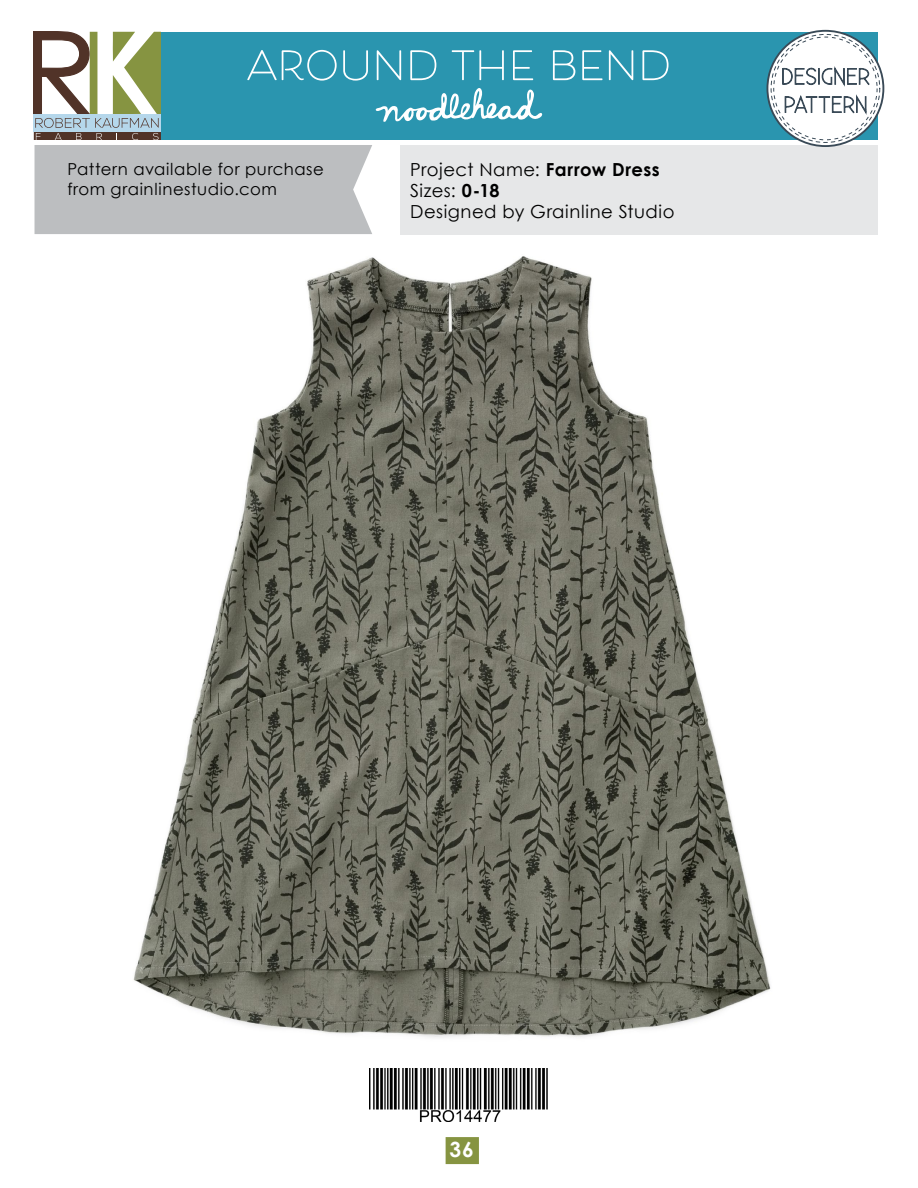
<style>
.page{position:relative;width:918px;height:1188px;background:#fff}
.page>*{position:absolute;margin:0;border:0;box-sizing:border-box;transform-origin:0 0}
.t1{font:700 21px "Century Gothic";color:#fff}
.t2{font:18px/21px "Century Gothic";letter-spacing:.03em;color:#000}
.t3{font:16.5px/19.8px "Century Gothic";letter-spacing:.035em;color:#000}
.s1{font-weight:700}
</style>
<div class="page">
<div style="left:446px;top:1137px;width:33px;height:27px;background:#869441"></div>
<img style="left:369px;top:1068px;width:179px;height:54px">
<img style="left:133px;top:256px;width:638px;height:782px">
<div style="left:35px;top:145px;width:337px;height:89px;background:#bcbec0"></div>
<div style="left:400px;top:145px;width:478px;height:89px;background:#e6e7e8"></div>
<div style="left:153px;top:32px;width:725px;height:107px;background:#2a95af"></div>
<svg style="left:34px;top:32px;width:126px;height:107px"></svg>
<svg style="left:767px;top:31px;width:116px;height:115px"></svg>
<div style="left:767px;top:30px;width:117px;height:117px;border:2px solid #3a4a57;border-radius:50%"></div>
<svg style="left:771px;top:34px;width:109px;height:108px"></svg>
<div style="left:774px;top:37px;width:103px;height:103px;background:#fff;border-radius:50%"></div>
<svg style="left:782px;top:66px;width:88px;height:51px"></svg>
<svg style="left:375px;top:88px;width:168px;height:34px"></svg>
<svg style="left:247px;top:50px;width:90px;height:31px"></svg>
<svg style="left:343px;top:50px;width:25px;height:31px"></svg>
<svg style="left:377px;top:50px;width:24px;height:30px"></svg>
<svg style="left:410px;top:50px;width:26px;height:30px"></svg>
<svg style="left:452px;top:50px;width:52px;height:30px"></svg>
<svg style="left:513px;top:50px;width:20px;height:30px"></svg>
<svg style="left:553px;top:50px;width:22px;height:30px"></svg>
<svg style="left:582px;top:50px;width:21px;height:30px"></svg>
<svg style="left:609px;top:50px;width:24px;height:30px"></svg>
<svg style="left:642px;top:50px;width:27px;height:30px"></svg>
<p class="t3" style="left:67px;top:159px;width:258px">Pattern available for purchase from grainlinestudio.com</p>
<p class="t2" style="left:410px;top:159px;width:266px">Project Name: <span class="s1">Farrow Dress<br></span>Sizes: <span class="s1">0-18<br></span>Designed by Grainline Studio</p>
<p class="t1" style="left:449px;top:1134px;width:26px">36</p>
</div>
